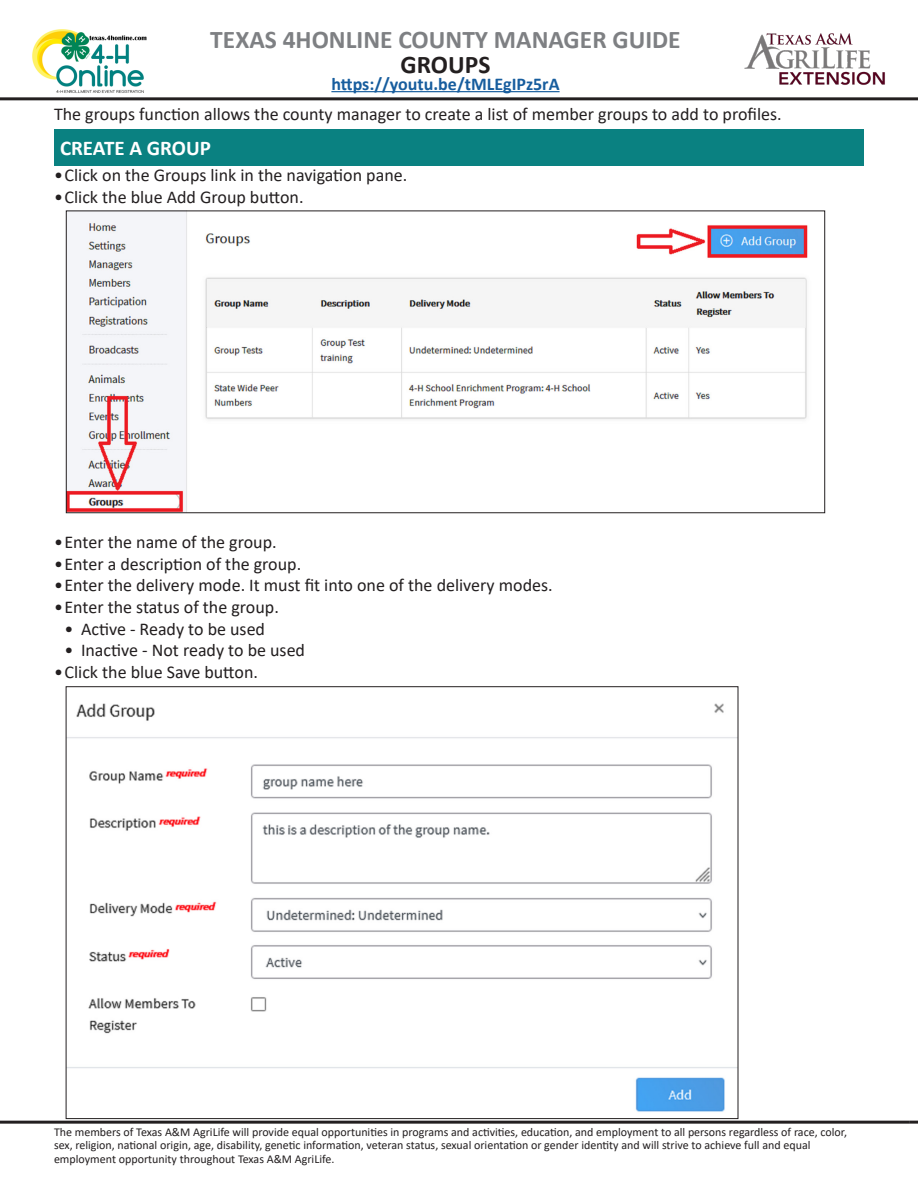
<style>
.page{position:relative;width:918px;height:1188px;background:#fff}
.page>*{position:absolute;margin:0;border:0;box-sizing:border-box;transform-origin:0 0}
.t1{font:700 25.5px "Calibri";color:#7e8083}
.t2{font:700 25.5px "Calibri";color:#231f20}
.t3{font:700 21px "Calibri";color:#fff}
.t4{font:18px "Calibri";color:#231f20}
.t5{font:700 18px "Calibri";color:#175d9e}
.t6{font:12px/13.5px "Calibri";color:#231f20}
</style>
<div class="page">
<hr style="left:0;top:97px;width:918px;height:3px;background:#231f20">
<img style="left:32px;top:29px;width:115px;height:64px">
<img style="left:744px;top:33px;width:141px;height:52px">
<svg style="left:910px;top:1121px;width:8px;height:3px"></svg>
<hr style="left:0;top:1121px;width:910px;height:3px;background:#231f20">
<hr style="left:331px;top:91px;width:229px;height:1px;background:#175d9e">
<div style="left:54px;top:129px;width:810px;height:36px;background:#0a8181"></div>
<img style="left:68px;top:213px;width:740px;height:298px">
<img style="left:68px;top:703px;width:668px;height:409px">
<h1 class="t1" style="left:210px;top:21px;width:472px">TEXAS 4HONLINE COUNTY MANAGER GUIDE</h1>
<p class="t2" style="left:401px;top:47px;width:91px">GROUPS</p>
<p class="t5" style="left:331px;top:71px;width:230px">https://youtu.be/tMLEgIPz5rA</p>
<p class="t4" style="left:54px;top:101px;width:729px">The groups function allows the county manager to create a list of member groups to add to profiles.</p>
<p class="t3" style="left:60px;top:133px;width:152px">CREATE A GROUP</p>
<p class="t4" style="left:54px;top:163px;width:355px">•Click on the Groups link in the navigation pane.</p>
<p class="t4" style="left:54px;top:184px;width:251px">•Click the blue Add Group button.</p>
<p class="t4" style="left:54px;top:530px;width:224px">•Enter the name of the group.</p>
<p class="t4" style="left:54px;top:551px;width:249px">•Enter a description of the group.</p>
<p class="t4" style="left:54px;top:573px;width:500px">•Enter the delivery mode. It must fit into one of the delivery modes.</p>
<p class="t4" style="left:54px;top:595px;width:226px">•Enter the status of the group.</p>
<p class="t4" style="left:64px;top:616px;width:202px">• Active - Ready to be used</p>
<p class="t4" style="left:64px;top:638px;width:242px">• Inactive - Not ready to be used</p>
<p class="t4" style="left:54px;top:659px;width:206px">•Click the blue Save button.</p>
<p class="t6" style="left:54px;top:1124px;width:795px">The members of Texas A&amp;M AgriLife will provide equal opportunities in programs and activities, education, and employment to all persons regardless of race, color, sex, religion, national origin, age, disability, genetic information, veteran status, sexual orientation or gender identity and will strive to achieve full and equal employment opportunity throughout Texas A&amp;M AgriLife.</p>
</div>
